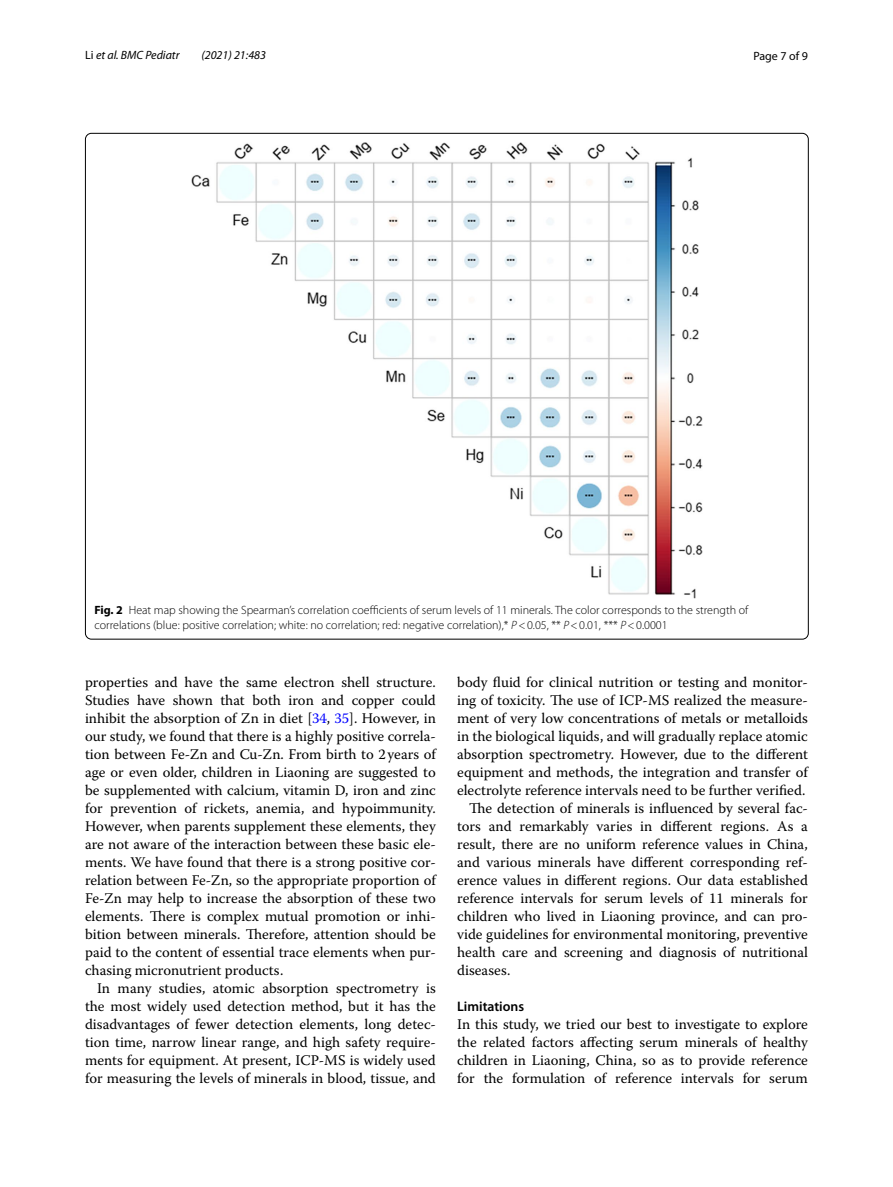
<style>
.page{position:relative;width:893px;height:1187px;background:#fff}
.page>*{position:absolute;margin:0;border:0;box-sizing:border-box;transform-origin:0 0}
.t1{font:14.7px/18px "Warnock Pro";color:#000;text-align:justify}
.t2{font:600 13.8px "Myriad Pro";color:#000}
.t3{font:300 12px/15px "Myriad Pro";color:#000}
.t4{font:italic 12px "Myriad Pro";color:#000}
.t5{font:12px "Myriad Pro";color:#000}
.s1{font-style:normal}
.s2{font-weight:700}
.s3{font-style:italic}
.s4{color:#00f}
</style>
<div class="page">
<img style="left:192px;top:142px;width:510px;height:456px">
<p class="t4" style="left:85px;top:48px;width:96px"><span class="s1">Li</span> et al. BMC Pediatr</p>
<p class="t4" style="left:201px;top:48px;width:66px">(2021) 21:483</p>
<p class="t5" style="left:753px;top:48px;width:56px">Page 7 of 9</p>
<p class="t3" style="left:94px;top:602px;width:655px"><span class="s2">Fig. 2</span> Heat map showing the Spearman’s correlation coefficients of serum levels of 11 minerals. The color corresponds to the strength of correlations (blue: positive correlation; white: no correlation; red: negative correlation),* <span class="s3">P</span>&lt;0.05, ** <span class="s3">P</span>&lt;0.01, *** <span class="s3">P</span>&lt;0.0001</p>
<p class="t1" style="left:85px;top:672px;width:352px">properties and have the same electron shell structure.<br>Studies have shown that both iron and copper could inhibit the absorption of Zn in diet [<span class="s4">34</span>, <span class="s4">35</span>]. However, in our study, we found that there is a highly positive correla&shy;tion between Fe-Zn and Cu-Zn. From birth to 2years of age or even older, children in Liaoning are suggested to be supplemented with calcium, vitamin D, iron and zinc for prevention of rickets, anemia, and hypoimmunity.<br>However, when parents supplement these elements, they are not aware of the interaction between these basic ele&shy;ments. We have found that there is a strong positive cor&shy;relation between Fe-Zn, so the appropriate proportion of Fe-Zn may help to increase the absorption of these two elements. There is complex mutual promotion or inhi&shy;bition between minerals. Therefore, attention should be paid to the content of essential trace elements when pur&shy;chasing micronutrient products.</p>
<p class="t1" style="left:85px;top:978px;width:352px;text-indent:12px">In many studies, atomic absorption spectrometry is the most widely used detection method, but it has the disadvantages of fewer detection elements, long detec&shy;tion time, narrow linear range, and high safety require&shy;ments for equipment. At present, ICP-MS is widely used for measuring the levels of minerals in blood, tissue, and</p>
<p class="t1" style="left:457px;top:672px;width:352px">body fluid for clinical nutrition or testing and monitor-</p>
<p class="t1" style="left:457px;top:690px;width:352px">ing of toxicity. The use of ICP-MS realized the measure-</p>
<p class="t1" style="left:457px;top:708px;width:352px">ment of very low concentrations of metals or metalloids</p>
<p class="t1" style="left:457px;top:726px;width:352px">in the biological liquids, and will gradually replace atomic</p>
<p class="t1" style="left:457px;top:744px;width:352px">absorption spectrometry. However, due to the different</p>
<p class="t1" style="left:457px;top:762px;width:352px">equipment and methods, the integration and transfer of</p>
<p class="t1" style="left:457px;top:780px;width:350px">electrolyte reference intervals need to be further verified.</p>
<p class="t1" style="left:469px;top:798px;width:340px">The detection of minerals is influenced by several fac-</p>
<p class="t1" style="left:457px;top:816px;width:352px">tors and remarkably varies in different regions. As a</p>
<p class="t1" style="left:457px;top:834px;width:352px">result, there are no uniform reference values in China,</p>
<p class="t1" style="left:457px;top:852px;width:352px">and various minerals have different corresponding ref-</p>
<p class="t1" style="left:457px;top:870px;width:352px">erence values in different regions. Our data established</p>
<p class="t1" style="left:457px;top:888px;width:352px">reference intervals for serum levels of 11 minerals for</p>
<p class="t1" style="left:457px;top:906px;width:352px">children who lived in Liaoning province, and can pro-</p>
<p class="t1" style="left:457px;top:924px;width:352px">vide guidelines for environmental monitoring, preventive</p>
<p class="t1" style="left:457px;top:942px;width:352px">health care and screening and diagnosis of nutritional</p>
<p class="t1" style="left:457px;top:960px;width:55px">diseases.</p>
<p class="t2" style="left:457px;top:997px;width:69px">Limitations</p>
<p class="t1" style="left:457px;top:1014px;width:352px">In this study, we tried our best to investigate to explore the related factors affecting serum minerals of healthy children in Liaoning, China, so as to provide reference for the formulation of reference intervals for serum</p>
</div>
